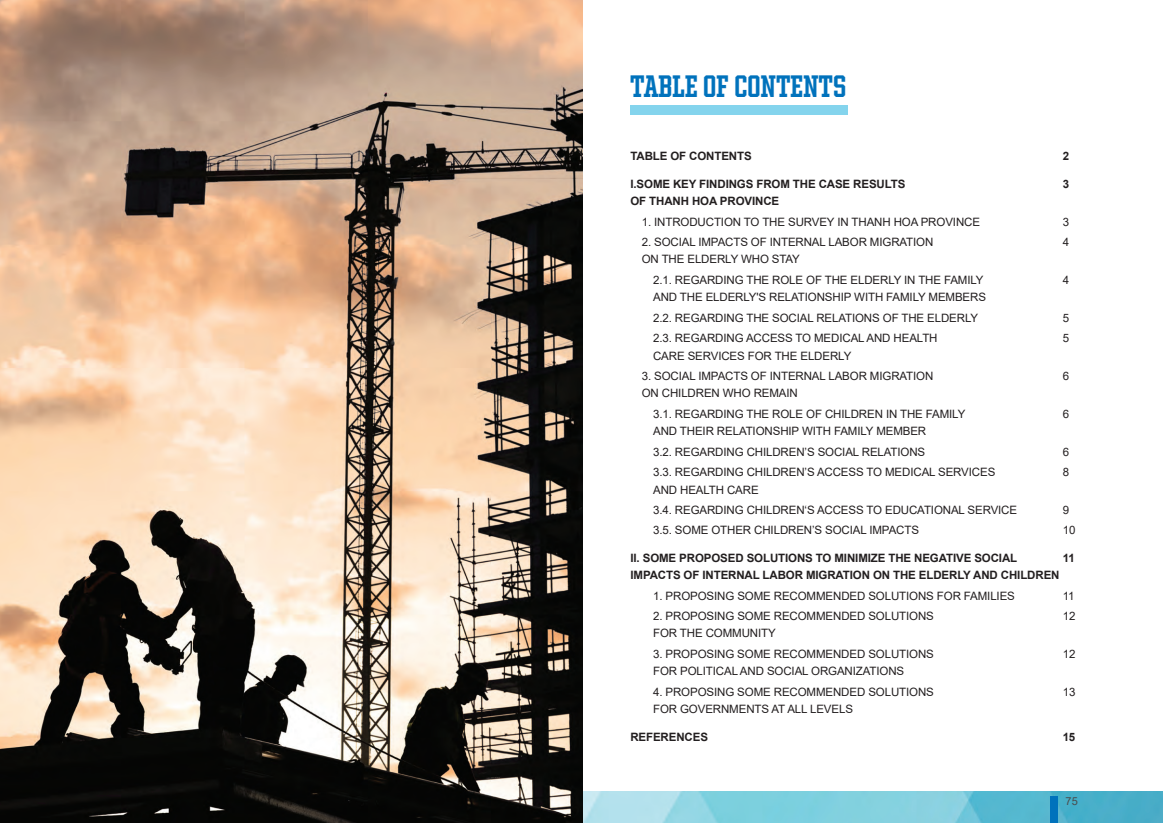
<style>
.page{position:relative;width:1163px;height:823px;background:#fff}
.page>*{position:absolute;margin:0;border:0;box-sizing:border-box;transform-origin:0 0}
.t1{font:500 condensed 27px "Winner";color:#0072bc}
.t2{font:11.5px/20.3px "Arial";letter-spacing:-.01em;color:#231f20}
.t3{font:700 11.5px "Arial";letter-spacing:-.01em;color:#231f20}
.t4{font:11px "Arial";color:#4b4c4d}
</style>
<div class="page">
<img style="left:582px;top:791px;width:580px;height:31px">
<div style="left:1049px;top:796px;width:8px;height:26px;background:#0072bc"></div>
<div style="left:630px;top:106px;width:217px;height:9px;background:#84d4ed"></div>
<img style="left:0;top:0;width:582px;height:822px">
<h1 class="t1" style="left:630px;top:70px;width:217px">TABLE OF CONTENTS</h1>
<p class="t3" style="left:630px;top:148px;width:123px">TABLE OF CONTENTS</p>
<p class="t3" style="left:1062px;top:148px;width:8px">2</p>
<p class="t3" style="left:630px;top:175px;width:276px">I.SOME KEY FINDINGS FROM THE CASE RESULTS</p>
<p class="t3" style="left:1062px;top:175px;width:8px">3</p>
<p class="t3" style="left:630px;top:193px;width:150px">OF THANH HOA PROVINCE</p>
<p class="t2" style="left:641px;top:211px;width:340px">1. INTRODUCTION TO THE SURVEY IN THANH HOA PROVINCE</p>
<p class="t2" style="left:1062px;top:211px;width:8px">3</p>
<p class="t2" style="left:641px;top:231px;width:293px">2. SOCIAL IMPACTS OF INTERNAL LABOR MIGRATION</p>
<p class="t2" style="left:1062px;top:231px;width:8px">4</p>
<p class="t2" style="left:653px;top:249px;width:332px;text-indent:-11px">ON THE ELDERLY WHO STAY<br>2.1. REGARDING THE ROLE OF THE ELDERLY IN THE FAMILY</p>
<p class="t2" style="left:1062px;top:269px;width:8px">4</p>
<p class="t2" style="left:653px;top:287px;width:334px">AND THE ELDERLY'S RELATIONSHIP WITH FAMILY MEMBERS<br>2.2. REGARDING THE SOCIAL RELATIONS OF THE ELDERLY</p>
<p class="t2" style="left:1062px;top:307px;width:8px">5</p>
<p class="t2" style="left:653px;top:327px;width:286px">2.3. REGARDING ACCESS TO MEDICAL AND HEALTH</p>
<p class="t2" style="left:1062px;top:327px;width:8px">5</p>
<p class="t2" style="left:653px;top:345px;width:200px">CARE SERVICES FOR THE ELDERLY</p>
<p class="t2" style="left:641px;top:365px;width:293px">3. SOCIAL IMPACTS OF INTERNAL LABOR MIGRATION</p>
<p class="t2" style="left:1062px;top:365px;width:8px">6</p>
<p class="t2" style="left:653px;top:383px;width:314px;text-indent:-11px">ON CHILDREN WHO REMAIN<br>3.1. REGARDING THE ROLE OF CHILDREN IN THE FAMILY</p>
<p class="t2" style="left:1062px;top:403px;width:8px">6</p>
<p class="t2" style="left:653px;top:421px;width:274px">AND THEIR RELATIONSHIP WITH FAMILY MEMBER<br>3.2. REGARDING CHILDREN’S SOCIAL RELATIONS</p>
<p class="t2" style="left:1062px;top:441px;width:8px">6</p>
<p class="t2" style="left:653px;top:461px;width:343px">3.3. REGARDING CHILDREN’S ACCESS TO MEDICAL SERVICES</p>
<p class="t2" style="left:1062px;top:461px;width:8px">8</p>
<p class="t2" style="left:653px;top:479px;width:365px">AND HEALTH CARE<br>3.4. REGARDING CHILDREN‘S ACCESS TO EDUCATIONAL SERVICE</p>
<p class="t2" style="left:1062px;top:499px;width:8px">9</p>
<p class="t2" style="left:653px;top:519px;width:267px">3.5. SOME OTHER CHILDREN’S SOCIAL IMPACTS</p>
<p class="t2" style="left:1062px;top:519px;width:14px">10</p>
<p class="t3" style="left:630px;top:549px;width:388px">II. SOME PROPOSED SOLUTIONS TO MINIMIZE THE NEGATIVE SOCIAL</p>
<p class="t3" style="left:1062px;top:549px;width:14px">11</p>
<p class="t3" style="left:630px;top:566px;width:430px">IMPACTS OF INTERNAL LABOR MIGRATION ON THE ELDERLY AND CHILDREN</p>
<p class="t2" style="left:653px;top:585px;width:363px">1. PROPOSING SOME RECOMMENDED SOLUTIONS FOR FAMILIES</p>
<p class="t2" style="left:1062px;top:585px;width:13px">11</p>
<p class="t2" style="left:653px;top:605px;width:282px">2. PROPOSING SOME RECOMMENDED SOLUTIONS</p>
<p class="t2" style="left:1062px;top:605px;width:14px">12</p>
<p class="t2" style="left:653px;top:622px;width:124px">FOR THE COMMUNITY</p>
<p class="t2" style="left:653px;top:643px;width:282px">3. PROPOSING SOME RECOMMENDED SOLUTIONS</p>
<p class="t2" style="left:1062px;top:643px;width:14px">12</p>
<p class="t2" style="left:653px;top:660px;width:252px">FOR POLITICAL AND SOCIAL ORGANIZATIONS</p>
<p class="t2" style="left:653px;top:681px;width:282px">4. PROPOSING SOME RECOMMENDED SOLUTIONS</p>
<p class="t2" style="left:1062px;top:681px;width:14px">13</p>
<p class="t2" style="left:653px;top:698px;width:201px">FOR GOVERNMENTS AT ALL LEVELS</p>
<p class="t3" style="left:630px;top:728px;width:79px">REFERENCES</p>
<p class="t3" style="left:1062px;top:728px;width:14px">15</p>
<p class="t4" style="left:1065px;top:792px;width:14px">75</p>
</div>
